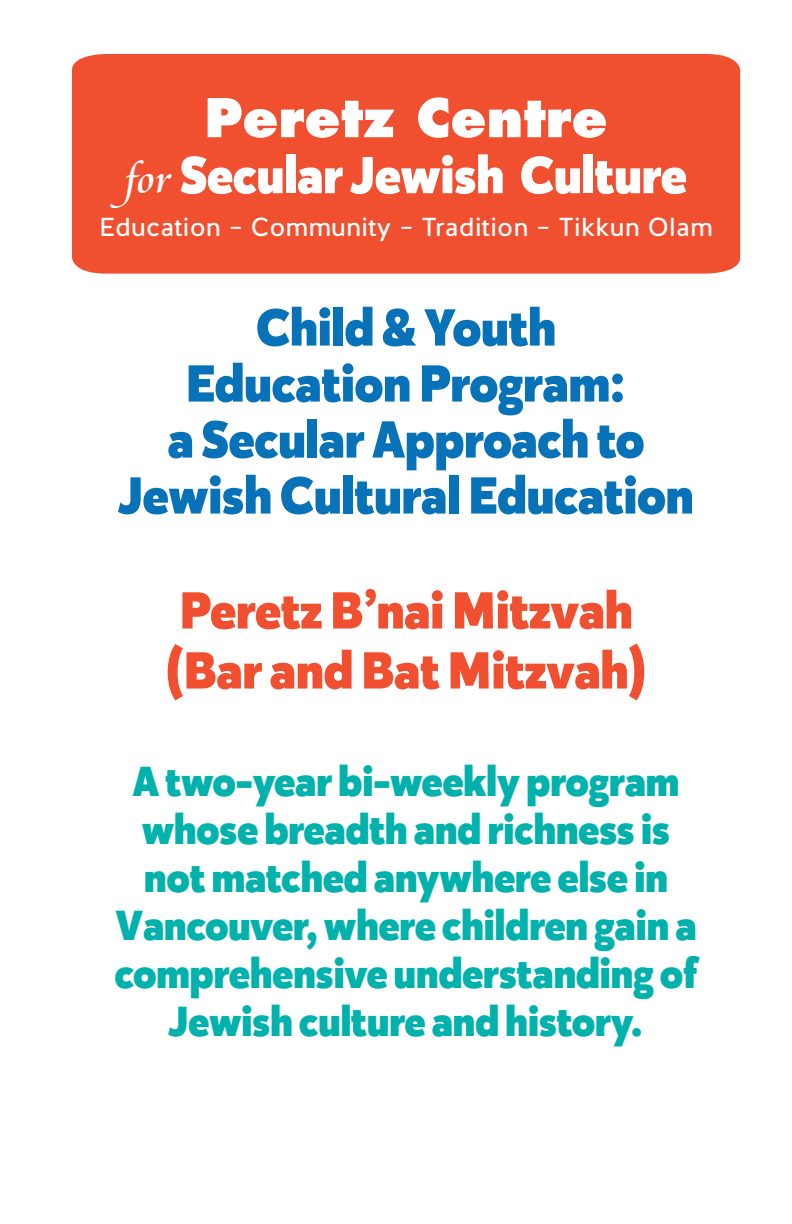
<style>
.page{position:relative;width:792px;height:1224px;background:#fff}
.page>*{position:absolute;margin:0;border:0;box-sizing:border-box;transform-origin:0 0}
.t1{font:800 52px/56px "Karu";color:#0772b7;text-align:center}
.t2{font:800 52px "Karu";color:#f05030}
.t3{font:800 52px/56px "Karu";color:#fff;text-align:center}
.t4{font:800 42px/48px "Karu";color:#00b1ac;text-align:center}
.body{font:26px "Halis R";color:#fff}
.s1{font-family:"Futura"}
.s2{font-family:"Cataneo BT";font-weight:400;font-size:42px}
</style>
<div class="page">
<div style="left:72px;top:54px;width:668px;height:220px;background:#f05030"></div>
<p class="t3" style="left:125px;top:92px;width:563px"><span class="s1">Peretz Centre<br></span><span class="s2">for</span> Secular Jewish Culture</p>
<p class="body" style="left:99px;top:210px;width:615px">Education – Community – Tradition – Tikkun Olam</p>
<p class="t1" style="left:186px;top:300px;width:442px">Child &amp; Youth<br>Education Program:</p>
<p class="t1" style="left:168px;top:412px;width:478px">a Secular Approach to</p>
<p class="t1" style="left:119px;top:468px;width:576px">Jewish Cultural Education</p>
<p class="t2" style="left:179px;top:573px;width:455px">Peretz B’nai Mitzvah</p>
<p class="t2" style="left:167px;top:633px;width:480px">(Bar and Bat Mitzvah)</p>
<p class="t4" style="left:115px;top:758px;width:584px">A two-year bi-weekly program whose breadth and richness is not matched anywhere else in<br>Vancouver, where children gain a comprehensive understanding of<br>Jewish culture and history.</p>
</div>
